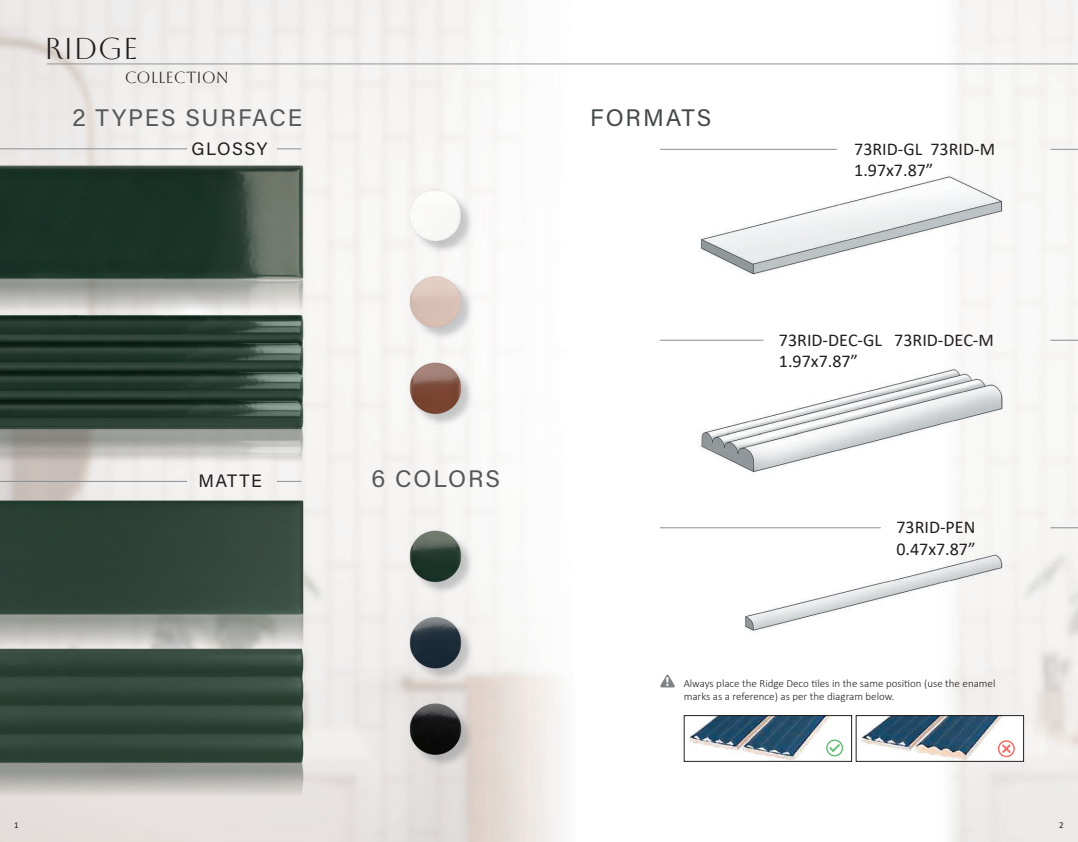
<style>
.page{position:relative;width:1078px;height:842px;background:#fff}
.page>*{position:absolute;margin:0;border:0;box-sizing:border-box;transform-origin:0 0}
.t1{font:30px "Aboreto";color:#231f20}
.t2{font:24px "Acumin Variable Concept";letter-spacing:.075em;color:#57585a}
.t3{font:24px "Acumin Variable Concept";letter-spacing:.08em;color:#44494a}
.t4{font:18px/21.6px "Calibri";color:#231f20}
.t5{font:18px "Acumin Variable Concept";letter-spacing:.075em;color:#231f20}
.t6{font:16px "Aboreto";color:#231f20}
.t7{font:700 13px "Clarendon BT";color:#fff}
.t8{font:300 11px/13.2px "Calibri";color:#231f20}
.t9{font:9px "Calibri";color:#231f20}
</style>
<div class="page">
<img style="left:0;top:0;width:1077px;height:842px">
<svg style="left:176px;top:126px;width:106px;height:45px;fill:#f3f2f1"></svg>
<hr style="left:47px;top:63px;width:1030px;height:1px;background:#939598">
<svg style="left:277px;top:148px;width:24px;height:1px"></svg>
<hr style="left:0;top:148px;width:187px;height:1px;background:#8a8f93">
<svg style="left:184px;top:458px;width:92px;height:45px;fill:#f2f1f0"></svg>
<svg style="left:277px;top:481px;width:24px;height:1px"></svg>
<hr style="left:0;top:481px;width:187px;height:1px;background:#8a8f93">
<hr style="left:659px;top:149px;width:177px;height:1px;background:#8a8f93">
<svg style="left:1050px;top:149px;width:27px;height:1px"></svg>
<hr style="left:659px;top:340px;width:104px;height:1px;background:#8a8f93">
<svg style="left:1050px;top:340px;width:27px;height:1px"></svg>
<hr style="left:659px;top:527px;width:221px;height:1px;background:#8a8f93">
<svg style="left:1050px;top:527px;width:27px;height:1px"></svg>
<div style="left:576px;top:94px;width:149px;height:48px;background:#fff"></div>
<svg style="left:659px;top:674px;width:16px;height:13px"></svg>
<img style="left:685px;top:717px;width:164px;height:43px">
<div style="left:683px;top:715px;width:168px;height:47px;border:1px solid #231f20"></div>
<img style="left:857px;top:717px;width:164px;height:43px">
<div style="left:855px;top:715px;width:168px;height:47px;border:1px solid #231f20"></div>
<div style="left:826px;top:739px;width:17px;height:17px;border:2px solid #68c079;border-radius:50%"></div>
<div style="left:997px;top:740px;width:17px;height:17px;border:2px solid #f26f66;border-radius:50%"></div>
<svg style="left:999px;top:742px;width:13px;height:13px"></svg>
<svg style="left:826px;top:742px;width:16px;height:12px"></svg>
<h1 class="t1" style="left:44px;top:32px;width:96px">RIDGE</h1>
<h3 class="t6" style="left:125px;top:69px;width:106px">COLLECTION</h3>
<h2 class="t2" style="left:72px;top:101px;width:231px">2 TYPES SURFACE</h2>
<h3 class="t5" style="left:191px;top:136px;width:77px">GLOSSY</h3>
<h3 class="t5" style="left:198px;top:469px;width:65px">MATTE</h3>
<h2 class="t2" style="left:371px;top:462px;width:130px">6 COLORS</h2>
<h2 class="t3" style="left:590px;top:102px;width:123px">FORMATS</h2>
<h3 class="t4" style="left:854px;top:137px;width:142px">73RID-GL 73RID-M<br>1.97x7.87”</h3>
<h3 class="t4" style="left:778px;top:328px;width:216px">73RID-DEC-GL 73RID-DEC-M<br>1.97x7.87”</h3>
<h3 class="t4" style="left:896px;top:516px;width:81px">73RID-PEN<br>0.47x7.87”</h3>
<p class="t7" style="left:665px;top:674px;width:6px">!</p>
<p class="t8" style="left:683px;top:677px;width:313px">Always place the Ridge Deco tiles in the same position (use the enamel marks as a reference) as per the diagram below.</p>
<p class="t9" style="left:14px;top:818px;width:6px">1</p>
<p class="t9" style="left:1058px;top:818px;width:6px">2</p>
</div>
